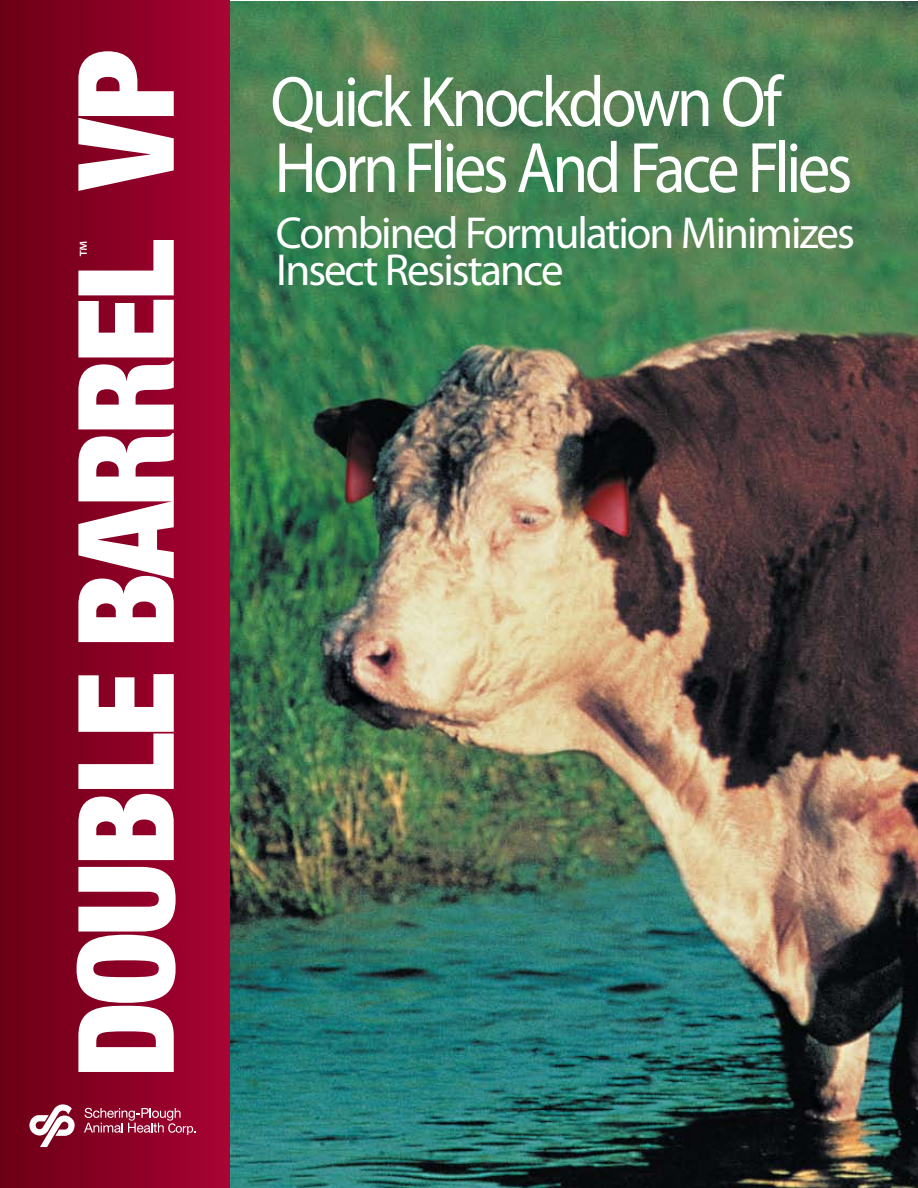
<style>
.page{position:relative;width:918px;height:1188px;background:#fff}
.page>*{position:absolute;margin:0;border:0;box-sizing:border-box;transform-origin:0 0}
.t1{font:900 condensed 133.5px "Helvetica Neue";letter-spacing:-.035em;color:#fff}
.t2{font:72px/66px "Myriad Pro";letter-spacing:-.055em;color:#fff;scale:.9 1}
.t3{font:45px/37.5px "Myriad Pro";letter-spacing:-.045em;color:#fff}
.t4{font:25.5px "Myriad Pro";color:#fff}
</style>
<div class="page">
<img style="left:230px;top:2px;width:688px;height:1186px">
<div style="left:0;top:0;width:230px;height:1188px;background:linear-gradient(to right,#6b0015,#a80233)"></div>
<svg style="left:29px;top:1104px;width:46px;height:43px"></svg>
<svg style="left:84px;top:1108px;width:112px;height:27px;background:#a83857"></svg>
<h1 class="t1" style="left:44px;top:1078px;width:1030px;rotate:-90deg">DOUBLE BARREL VP</h1>
<p class="t4" style="left:73px;top:257px;width:17px;rotate:-90deg">™</p>
<h2 class="t2" style="left:270px;top:68px;width:648px">Quick Knockdown Of<br>Horn Flies And Face Flies</h2>
<p class="t3" style="left:276px;top:213px;width:580px">Combined Formulation Minimizes<br>Insect Resistance</p>
</div>
